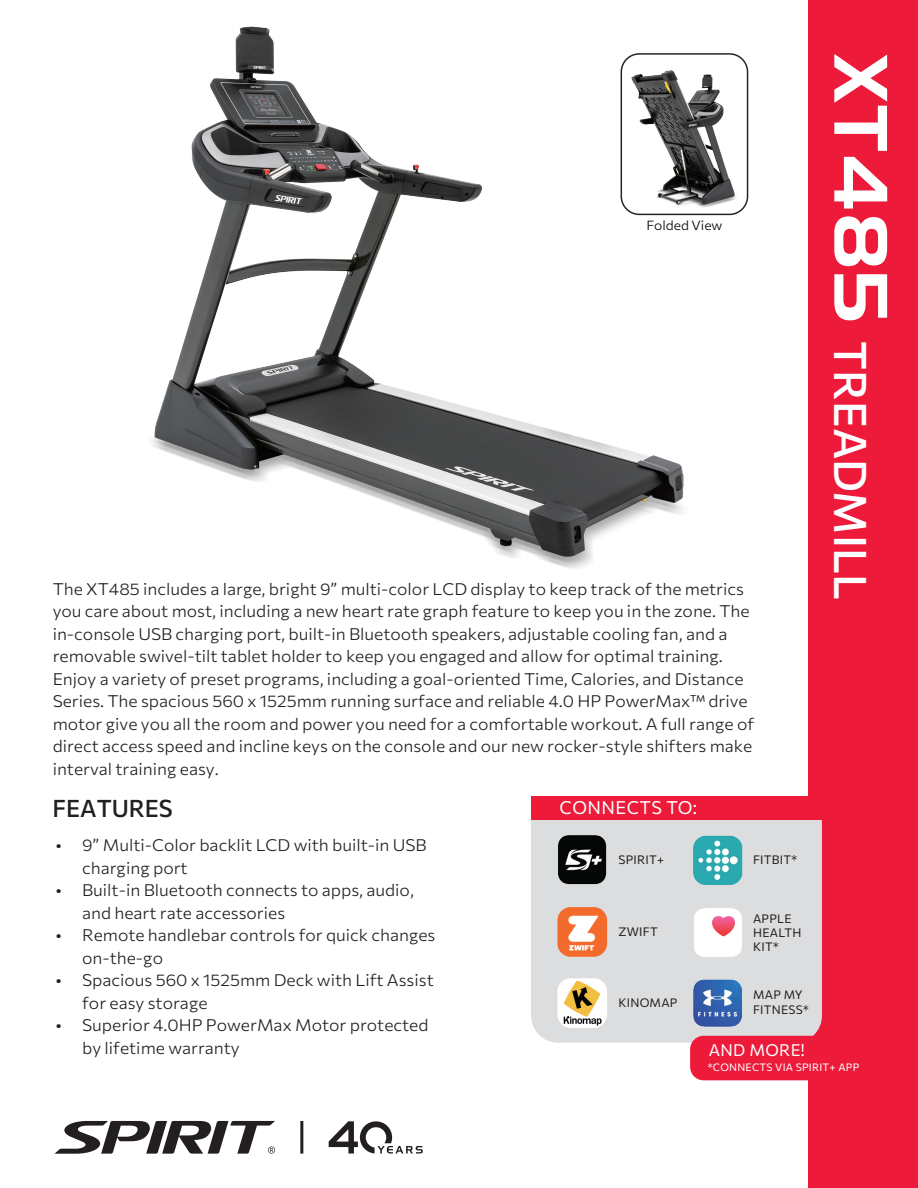
<style>
.page{position:relative;width:918px;height:1188px;background:#fff}
.page>*{position:absolute;margin:0;border:0;box-sizing:border-box;transform-origin:0 0}
.t1{font:100 45px "Commissioner";color:#fff}
.t2{font:100 24px "Commissioner";color:#231f20}
.t3{font:100 18px "Commissioner";letter-spacing:.025em;color:#fff}
.t4{font:100 16.5px/22.5px "Commissioner";color:#231f20;scale:1.05 1}
.t5{font:100 16.5px "Commissioner";letter-spacing:.025em;color:#fff}
.t6{font:100 13.05px "Commissioner";color:#030303;scale:1.05 1}
.t7{font:100 12px/14.4px "Commissioner";letter-spacing:.025em;color:#231f20}
.t8{font:100 10.5px "Commissioner";letter-spacing:.025em;color:#fff}
.s1{font-family:"Hanzel Normal";font-weight:400;font-size:75px}
</style>
<div class="page">
<div style="left:621px;top:53px;width:127px;height:162px;border:2px solid #252524;border-radius:18px"></div>
<img style="left:706px;top:74px;width:38px;height:139px">
<div style="left:808px;top:0;width:110px;height:1188px;background:#ed1a3a"></div>
<svg style="left:329px;top:1121px;width:94px;height:33px"></svg>
<hr style="left:300px;top:1121px;width:3px;height:33px;background:#231f20">
<div style="left:531px;top:797px;width:291px;height:246px;background:#dcdddf;border-radius:27px"></div>
<img style="left:694px;top:908px;width:48px;height:49px">
<img style="left:558px;top:835px;width:49px;height:50px">
<div style="left:557px;top:907px;width:50px;height:50px;background:#f36b2c;border-radius:13px"></div>
<img style="left:560px;top:908px;width:47px;height:49px">
<img style="left:693px;top:836px;width:49px;height:49px">
<div style="left:690px;top:1036px;width:177px;height:44px;background:#ed1a3a;border-radius:14px"></div>
<div style="left:557px;top:978px;width:50px;height:50px;background:#fff;border-radius:13px"></div>
<img style="left:561px;top:981px;width:41px;height:45px">
<img style="left:694px;top:979px;width:47px;height:48px">
<div style="left:531px;top:797px;width:311px;height:23px;background:#ed1a3a"></div>
<svg style="left:55px;top:1121px;width:220px;height:33px"></svg>
<img style="left:151px;top:26px;width:555px;height:543px">
<p class="t6" style="left:646px;top:215px;width:74px">Folded View</p>
<p class="t4" style="left:53px;top:577px;width:670px">The XT485 includes a large, bright 9” multi-color LCD display to keep track of the metrics you care about most, including a new heart rate graph feature to keep you in the zone. The in-console USB charging port, built-in Bluetooth speakers, adjustable cooling fan, and a removable swivel-tilt tablet holder to keep you engaged and allow for optimal training.<br>Enjoy a variety of preset programs, including a goal-oriented Time, Calories, and Distance Series. The spacious 560 x 1525mm running surface and reliable 4.0 HP PowerMax™ drive motor give you all the room and power you need for a comfortable workout. A full range of direct access speed and incline keys on the console and our new rocker-style shifters make interval training easy.</p>
<h2 class="t2" style="left:53px;top:790px;width:122px">FEATURES</h2>
<p class="t3" style="left:560px;top:794px;width:139px">CONNECTS TO:</p>
<h1 class="t1" style="left:886px;top:55px;width:546px;rotate:90deg"><span class="s1">XT485</span> TREADMILL</h1>
<p class="t4" style="left:82px;top:833px;width:330px;text-indent:-27px">• 9” Multi-Color backlit LCD with built-in USB charging port</p>
<p class="t4" style="left:82px;top:878px;width:317px;text-indent:-27px">• Built-in Bluetooth connects to apps, audio, and heart rate accessories</p>
<p class="t4" style="left:82px;top:923px;width:338px;text-indent:-27px">• Remote handlebar controls for quick changes on-the-go</p>
<p class="t4" style="left:82px;top:968px;width:336px;text-indent:-27px">• Spacious 560 x 1525mm Deck with Lift Assist for easy storage</p>
<p class="t4" style="left:82px;top:1013px;width:331px;text-indent:-27px">• Superior 4.0HP PowerMax Motor protected by lifetime warranty</p>
<p class="t7" style="left:618px;top:851px;width:47px">SPIRIT+</p>
<p class="t7" style="left:618px;top:924px;width:41px">ZWIFT</p>
<p class="t7" style="left:618px;top:994px;width:61px">KINOMAP</p>
<p class="t7" style="left:753px;top:851px;width:46px">FITBIT*</p>
<p class="t7" style="left:753px;top:910px;width:50px">APPLE<br>HEALTH<br>KIT*</p>
<p class="t7" style="left:753px;top:987px;width:57px">MAP MY<br>FITNESS*</p>
<p class="t5" style="left:709px;top:1038px;width:98px">AND MORE!</p>
<p class="t8" style="left:708px;top:1059px;width:153px">*CONNECTS VIA SPIRIT+ APP</p>
</div>
